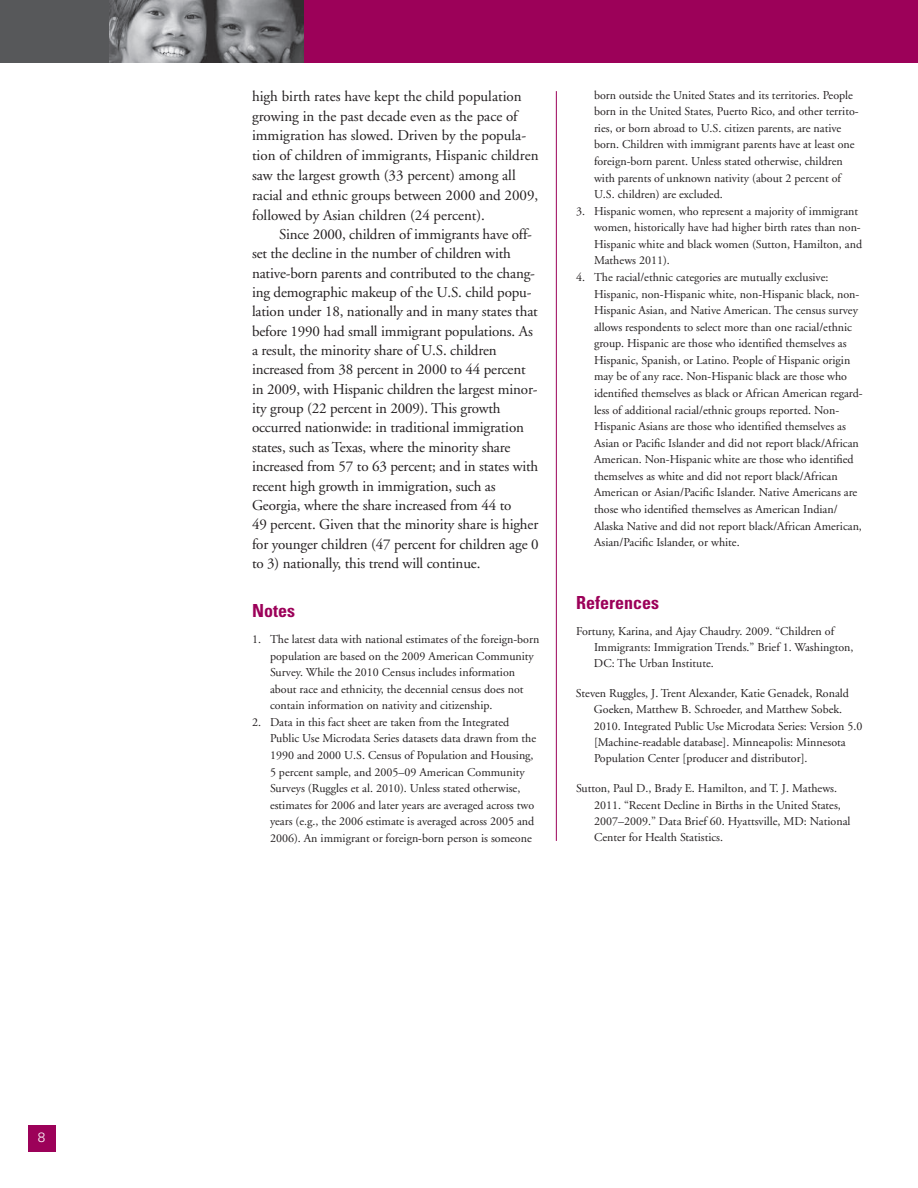
<style>
.page{position:relative;width:918px;height:1188px;background:#fff}
.page>*{position:absolute;margin:0;border:0;box-sizing:border-box;transform-origin:0 0}
.t1{font:700 condensed 18px "Univers";color:#9c0159}
.t2{font:15px/19.4px "Adobe Garamond";letter-spacing:-.01em;color:#231f20}
.t3{font:300 13.5px "Univers";color:#fff}
.t4{font:12px/16.6px "Adobe Garamond";color:#231f20}
</style>
<div class="page">
<div style="left:28px;top:1125px;width:27px;height:27px;background:#9c0159"></div>
<hr style="left:556px;top:91px;width:1px;height:750px;background:#9c0159">
<div style="left:0;top:0;width:918px;height:63px;background:#9c0159"></div>
<div style="left:0;top:0;width:112px;height:63px;background:#57585a"></div>
<img style="left:110px;top:0;width:193px;height:63px">
<p class="t3" style="left:38px;top:1132px;width:9px">8</p>
<p class="t2" style="left:252px;top:87px;width:288px;line-height:19.8px">high birth rates have kept the child population growing in the past decade even as the pace of immigration has slowed. Driven by the popula&shy;tion of children of immigrants, Hispanic children saw the largest growth (33 percent) among all racial and ethnic groups between 2000 and 2009, followed by Asian children (24 percent).</p>
<p class="t2" style="left:252px;top:226px;width:288px;text-indent:27px">Since 2000, children of immigrants have off&shy;set the decline in the number of children with native-born parents and contributed to the chang&shy;ing demographic makeup of the U.S. child popu&shy;lation under 18, nationally and in many states that before 1990 had small immigrant populations. As a result, the minority share of U.S. children increased from 38 percent in 2000 to 44 percent in 2009, with Hispanic children the largest minor&shy;ity group (22 percent in 2009). This growth occurred nationwide: in traditional immigration states, such as Texas, where the minority share increased from 57 to 63 percent; and in states with recent high growth in immigration, such as Georgia, where the share increased from 44 to<br>49 percent. Given that the minority share is higher for younger children (47 percent for children age 0 to 3) nationally, this trend will continue.</p>
<h1 class="t1" style="left:252px;top:604px;width:45px">Notes</h1>
<p class="t4" style="left:270px;top:632px;width:271px;text-indent:-18px">1. The latest data with national estimates of the foreign-born population are based on the 2009 American Community Survey. While the 2010 Census includes information about race and ethnicity, the decennial census does not contain information on nativity and citizenship.</p>
<p class="t4" style="left:270px;top:715px;width:268px;text-indent:-18px">2. Data in this fact sheet are taken from the Integrated Public Use Microdata Series datasets data drawn from the 1990 and 2000 U.S. Census of Population and Housing, 5 percent sample, and 2005–09 American Community Surveys (Ruggles et al. 2010). Unless stated otherwise, estimates for 2006 and later years are averaged across two years (e.g., the 2006 estimate is averaged across 2005 and 2006). An immigrant or foreign-born person is someone</p>
<p class="t4" style="left:594px;top:88px;width:266px">born outside the United States and its territories. People born in the United States, Puerto Rico, and other territo&shy;ries, or born abroad to U.S. citizen parents, are native born. Children with immigrant parents have at least one foreign-born parent. Unless stated otherwise, children with parents of unknown nativity (about 2 percent of U.S. children) are excluded.</p>
<p class="t4" style="left:594px;top:204px;width:270px;text-indent:-18px">3. Hispanic women, who represent a majority of immigrant women, historically have had higher birth rates than non-Hispanic white and black women (Sutton, Hamilton, and Mathews 2011).</p>
<p class="t4" style="left:594px;top:270px;width:270px;text-indent:-18px">4. The racial/ethnic categories are mutually exclusive:<br>Hispanic, non-Hispanic white, non-Hispanic black, non-Hispanic Asian, and Native American. The census survey allows respondents to select more than one racial/ethnic group. Hispanic are those who identified themselves as Hispanic, Spanish, or Latino. People of Hispanic origin may be of any race. Non-Hispanic black are those who identified themselves as black or African American regard&shy;less of additional racial/ethnic groups reported. Non-Hispanic Asians are those who identified themselves as Asian or Pacific Islander and did not report black/African American. Non-Hispanic white are those who identified themselves as white and did not report black/African American or Asian/Pacific Islander. Native Americans are those who identified themselves as American Indian/ Alaska Native and did not report black/African American, Asian/Pacific Islander, or white.</p>
<h1 class="t1" style="left:576px;top:596px;width:84px">References</h1>
<p class="t4" style="left:594px;top:624px;width:261px;text-indent:-18px">Fortuny, Karina, and Ajay Chaudry. 2009. “Children of<br>Immigrants: Immigration Trends.” Brief 1. Washington,<br>DC: The Urban Institute.</p>
<p class="t4" style="left:594px;top:686px;width:270px;text-indent:-18px">Steven Ruggles, J. Trent Alexander, Katie Genadek, Ronald Goeken, Matthew B. Schroeder, and Matthew Sobek.<br>2010. Integrated Public Use Microdata Series: Version 5.0 [Machine-readable database]. Minneapolis: Minnesota Population Center [producer and distributor].</p>
<p class="t4" style="left:594px;top:781px;width:258px;text-indent:-18px">Sutton, Paul D., Brady E. Hamilton, and T. J. Mathews.<br>2011. “Recent Decline in Births in the United States, 2007–2009.” Data Brief 60. Hyattsville, MD: National Center for Health Statistics.</p>
</div>
